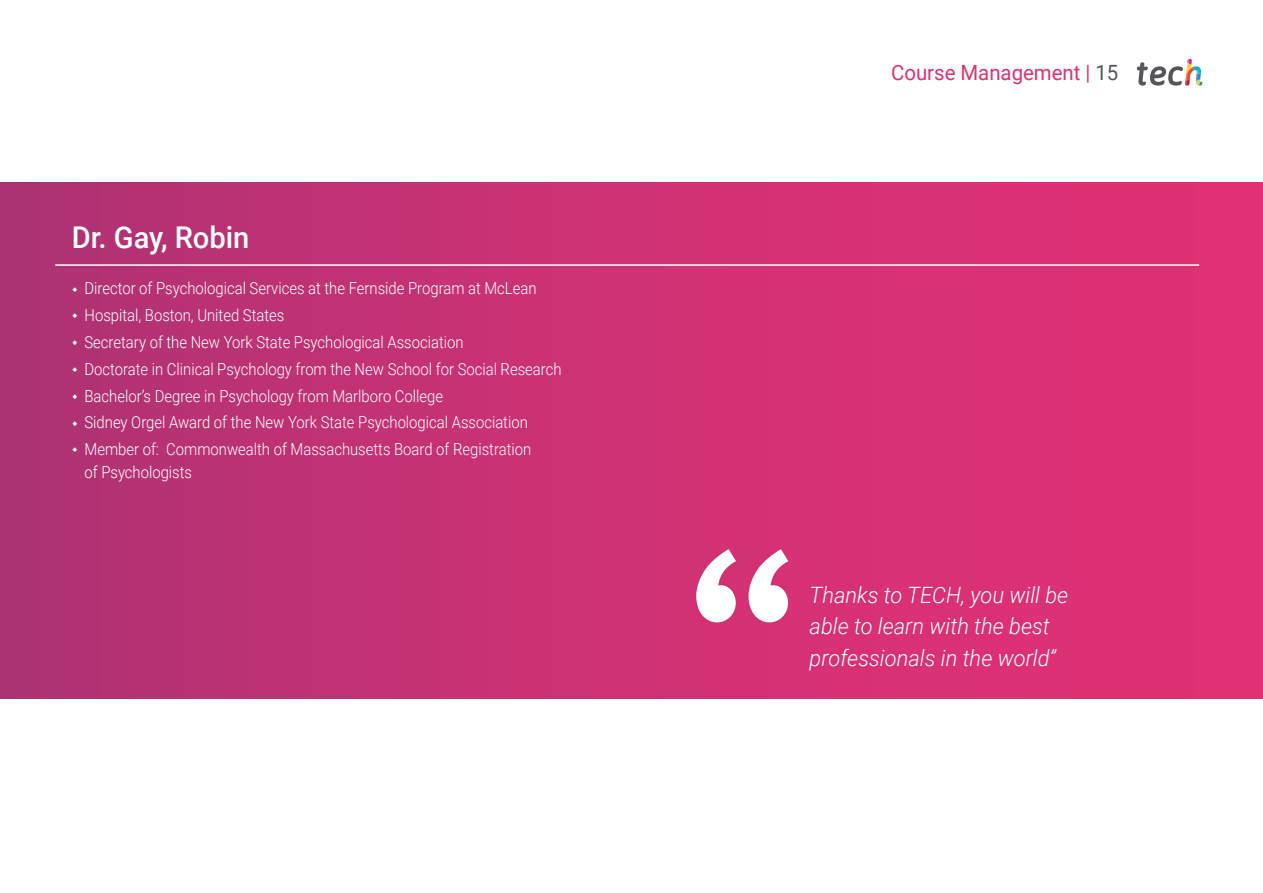
<style>
.page{position:relative;width:1263px;height:893px;background:#fff}
.page>*{position:absolute;margin:0;border:0;box-sizing:border-box;transform-origin:0 0}
.t1{font:500 30px "Roboto";color:#fff}
.t2{font:italic 300 22.5px/31.5px "Roboto";color:#fff}
.t3{font:21px "Roboto";color:#e23074}
.t4{font:300 16.5px/26.7px "Roboto";color:#fff;scale:.9 1}
.s1{color:#52555b}
</style>
<div class="page">
<div style="left:0;top:182px;width:1263px;height:516px;background:linear-gradient(to right,#b13274,#e63174)"></div>
<hr style="left:55px;top:264px;width:1144px;height:2px;background:#fff">
<svg style="left:1137px;top:59px;width:65px;height:27px"></svg>
<svg style="left:696px;top:549px;width:92px;height:73px"></svg>
<svg style="left:73px;top:287px;width:4px;height:5px"></svg>
<svg style="left:73px;top:314px;width:4px;height:5px"></svg>
<svg style="left:73px;top:340px;width:4px;height:5px"></svg>
<svg style="left:73px;top:367px;width:4px;height:5px"></svg>
<svg style="left:73px;top:394px;width:4px;height:5px"></svg>
<svg style="left:73px;top:421px;width:4px;height:5px"></svg>
<svg style="left:73px;top:447px;width:4px;height:5px"></svg>
<h1 class="t1" style="left:72px;top:216px;width:179px">Dr. Gay, Robin</h1>
<p class="t4" style="left:85px;top:275px;width:531px">Director of Psychological Services at the Fernside Program at McLean Hospital, Boston, United States<br>Secretary of the New York State Psychological Association<br>Doctorate in Clinical Psychology from the New School for Social Research Bachelor’s Degree in Psychology from Marlboro College<br>Sidney Orgel Award of the New York State Psychological Association Member of: Commonwealth of Massachusetts Board of Registration</p>
<p class="t4" style="left:85px;top:458px;width:121px">of Psychologists</p>
<p class="t3" style="left:891px;top:57px;width:229px">Course Management | <span class="s1">15</span></p>
<h2 class="t2" style="left:810px;top:578px;width:260px">Thanks to TECH, you will be able to learn with the best professionals in the world”</h2>
</div>
